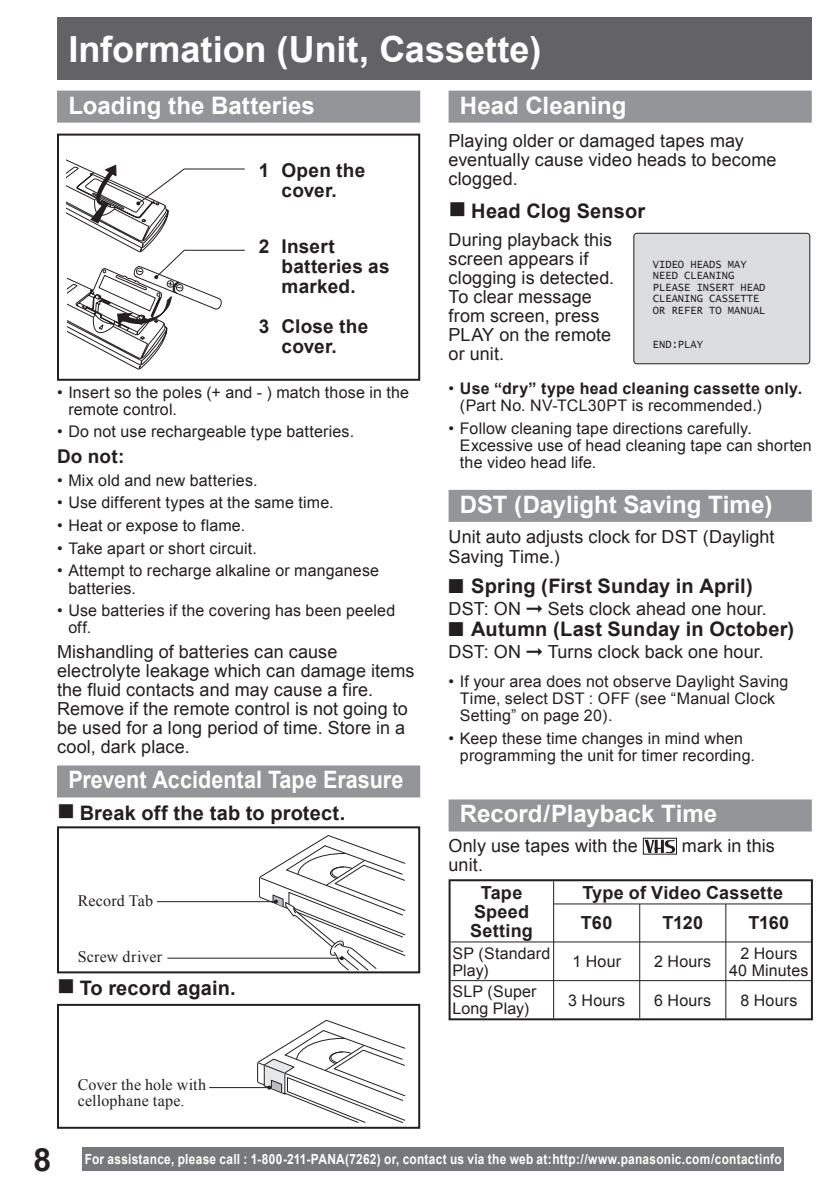
<style>
.page{position:relative;width:839px;height:1190px;background:#fff}
.page>*{position:absolute;margin:0;border:0;box-sizing:border-box;transform-origin:0 0}
.t1{font:700 36px "Arial";color:#fff}
.t2{font:700 32px "Arial";color:#231f20}
.t3{font:700 24px "Arial";color:#fff}
.t4{font:700 24px "Arial";color:#fff;scale:.9 1}
.t5{font:700 20px "Arial";letter-spacing:.01em;color:#231f20}
.t6{font:700 19px/20px "Arial";letter-spacing:.01em;color:#231f20;text-align:center}
.t7{font:18px/19px "Arial";letter-spacing:.005em;color:#231f20}
.t8{font:700 18px/19px "Arial";letter-spacing:.015em;color:#231f20;text-align:center}
.t9{font:16px/17px "Arial";letter-spacing:.01em;color:#231f20}
.t10{font:700 16px/17px "Arial";letter-spacing:.015em;color:#231f20}
.t11{font:16px/16px "Times New Roman";letter-spacing:.01em;color:#231f20}
.t12{font:700 14px "Arial";letter-spacing:.02em;color:#fff;scale:.85 1}
.t13{font:11.6px/11.6px "Lucida Console";color:#231f20;scale:.9 1}
.s1{font-weight:400}
</style>
<div class="page">
<div style="left:57px;top:17px;width:754px;height:63px;background:#636366"></div>
<div style="left:82px;top:1147px;width:701px;height:23px;background:#76787b"></div>
<div style="left:57px;top:134px;width:363px;height:247px;border:2px solid #231f20"></div>
<div style="left:642px;top:838px;width:34px;height:16px;border:1px solid #231f20"></div>
<svg style="left:644px;top:839px;width:30px;height:14px"></svg>
<svg style="left:57px;top:826px;width:364px;height:303px"></svg>
<div style="left:633px;top:233px;width:176px;height:131px;background:#dcdddf;border-radius:3px"></div>
<div style="left:633px;top:233px;width:176px;height:131px;border:1px solid #231f20;border-radius:3px"></div>
<div style="left:57px;top:91px;width:363px;height:32px;background:#939598"></div>
<div style="left:57px;top:765px;width:363px;height:32px;background:#939598"></div>
<div style="left:448px;top:91px;width:363px;height:32px;background:#939598"></div>
<svg style="left:553px;top:881px;width:1px;height:22px"></svg>
<hr style="left:553px;top:903px;width:86px;height:1px;background:#231f20">
<hr style="left:553px;top:904px;width:1px;height:37px;background:#231f20">
<hr style="left:639px;top:903px;width:86px;height:1px;background:#231f20">
<hr style="left:639px;top:904px;width:1px;height:37px;background:#231f20">
<hr style="left:725px;top:903px;width:85px;height:1px;background:#231f20">
<hr style="left:725px;top:904px;width:1px;height:37px;background:#231f20">
<hr style="left:450px;top:941px;width:189px;height:1px;background:#231f20">
<hr style="left:553px;top:942px;width:1px;height:38px;background:#231f20">
<hr style="left:639px;top:941px;width:86px;height:1px;background:#231f20">
<hr style="left:639px;top:942px;width:1px;height:38px;background:#231f20">
<hr style="left:725px;top:941px;width:85px;height:1px;background:#231f20">
<hr style="left:725px;top:942px;width:1px;height:38px;background:#231f20">
<hr style="left:450px;top:980px;width:189px;height:1px;background:#231f20">
<hr style="left:553px;top:981px;width:1px;height:37px;background:#231f20">
<hr style="left:639px;top:980px;width:86px;height:1px;background:#231f20">
<hr style="left:639px;top:981px;width:1px;height:37px;background:#231f20">
<hr style="left:725px;top:980px;width:85px;height:1px;background:#231f20">
<hr style="left:725px;top:981px;width:1px;height:37px;background:#231f20">
<hr style="left:448px;top:879px;width:105px;height:2px;background:#231f20">
<hr style="left:448px;top:881px;width:2px;height:23px;background:#231f20">
<hr style="left:553px;top:879px;width:259px;height:2px;background:#231f20">
<hr style="left:810px;top:881px;width:2px;height:23px;background:#231f20">
<hr style="left:448px;top:904px;width:2px;height:38px;background:#231f20">
<hr style="left:810px;top:904px;width:2px;height:38px;background:#231f20">
<hr style="left:448px;top:942px;width:2px;height:38px;background:#231f20">
<hr style="left:810px;top:942px;width:2px;height:38px;background:#231f20">
<hr style="left:448px;top:980px;width:2px;height:38px;background:#231f20">
<hr style="left:810px;top:980px;width:2px;height:38px;background:#231f20">
<hr style="left:448px;top:1018px;width:364px;height:2px;background:#231f20">
<div style="left:448px;top:799px;width:363px;height:32px;background:#939598"></div>
<svg style="left:67px;top:159px;width:178px;height:210px"></svg>
<div style="left:448px;top:490px;width:363px;height:32px;background:#939598"></div>
<svg style="left:59px;top:979px;width:14px;height:14px"></svg>
<h1 class="t1" style="left:68px;top:30px;width:474px">Information (Unit, Cassette)</h1>
<h3 class="t3" style="left:68px;top:92px;width:248px">Loading the Batteries</h3>
<p class="t6" style="left:259px;top:161px;width:108px">1 Open the cover.</p>
<p class="t6" style="left:281px;top:236px;width:110px;text-align:left;text-indent:-23px">2 Insert batteries as marked.</p>
<p class="t6" style="left:259px;top:316px;width:111px">3 Close the cover.</p>
<p class="t9" style="left:68px;top:384px;width:342px;text-indent:-11px">• Insert so the poles (+ and - ) match those in the remote control.</p>
<p class="t9" style="left:57px;top:423px;width:298px">• Do not use rechargeable type batteries.</p>
<p class="t6" style="left:57px;top:446px;width:69px">Do not:</p>
<p class="t9" style="left:57px;top:472px;width:202px">• Mix old and new batteries.</p>
<p class="t9" style="left:57px;top:494px;width:278px">• Use different types at the same time.</p>
<p class="t9" style="left:57px;top:517px;width:190px">• Heat or expose to flame.</p>
<p class="t9" style="left:57px;top:540px;width:201px">• Take apart or short circuit.</p>
<p class="t9" style="left:68px;top:562px;width:312px;text-indent:-11px">• Attempt to recharge alkaline or manganese batteries.</p>
<p class="t9" style="left:68px;top:602px;width:328px;text-indent:-11px">• Use batteries if the covering has been peeled off.</p>
<p class="t7" style="left:57px;top:642px;width:359px">Mishandling of batteries can cause electrolyte leakage which can damage items the fluid contacts and may cause a fire.<br>Remove if the remote control is not going to be used for a long period of time. Store in a cool, dark place.</p>
<h3 class="t4" style="left:68px;top:766px;width:373px">Prevent Accidental Tape Era sure</h3>
<p class="t5" style="left:80px;top:801px;width:267px">Break off the tab to protect.</p>
<p class="t11" style="left:78px;top:893px;width:77px">Record Tab</p>
<p class="t11" style="left:78px;top:948px;width:86px">Screw driver</p>
<p class="t5" style="left:80px;top:977px;width:157px">To record again.</p>
<p class="t11" style="left:78px;top:1076px;width:130px">Cover the hole with cellophane tape.</p>
<h3 class="t3" style="left:459px;top:92px;width:168px">Head Cleaning</h3>
<p class="t7" style="left:448px;top:131px;width:329px">Playing older or damaged tapes may eventually cause video heads to become clogged.</p>
<p class="t5" style="left:471px;top:200px;width:175px">Head Clog Sensor</p>
<p class="t7" style="left:448px;top:231px;width:167px">During playback this screen appears if clogging is detected.<br>To clear message from screen, press<br>PLAY on the remote or unit.</p>
<p class="t13" style="left:652px;top:259px;width:127px">VIDEO HEADS MAY<br>NEED CLEANING<br>PLEASE INSERT HEAD<br>CLEANING CASSETTE<br>OR REFER TO MANUAL</p>
<p class="t13" style="left:652px;top:339px;width:57px">END:PLAY</p>
<p class="t10" style="left:459px;top:380px;width:343px;text-indent:-11px"><span class="s1">•</span> Use “dry” type head cleaning cassette only. <span class="s1">(Part No. NV-TCL30PT is recommended.)</span></p>
<p class="t9" style="left:459px;top:419px;width:353px;text-indent:-11px">• Follow cleaning tape directions carefully.<br>Excessive use of head cleaning tape can shorten the video head life.</p>
<h3 class="t3" style="left:459px;top:491px;width:314px">DST (Daylight Saving Time)</h3>
<p class="t7" style="left:448px;top:528px;width:327px">Unit auto adjusts clock for DST (Daylight<br>Saving Time.)</p>
<p class="t5" style="left:448px;top:575px;width:305px">■ Spring (First Sunday in April)</p>
<p class="t7" style="left:448px;top:599px;width:320px">DST: ON ➞ Sets clock ahead one hour.</p>
<p class="t5" style="left:448px;top:618px;width:347px">■ Autumn (Last Sunday in October)</p>
<p class="t7" style="left:448px;top:642px;width:316px">DST: ON ➞ Turns clock back one hour.</p>
<p class="t9" style="left:459px;top:673px;width:330px;text-indent:-11px">• If your area does not observe Daylight Saving<br>Time, select DST : OFF (see “Manual Clock<br>Setting” on page 20).</p>
<p class="t9" style="left:459px;top:730px;width:296px;text-indent:-11px">• Keep these time changes in mind when pro gram ming the unit for timer recording.</p>
<h3 class="t3" style="left:459px;top:801px;width:259px">Record/Playback Time</h3>
<p class="t7" style="left:448px;top:836px;width:191px">Only use tapes with the</p>
<p class="t7" style="left:681px;top:836px;width:94px">mark in this</p>
<p class="t7" style="left:448px;top:855px;width:36px">unit.</p>
<p class="t8" style="left:470px;top:883px;width:64px">Tape<br>Speed<br>Setting</p>
<p class="t8" style="left:580px;top:877px;width:204px;line-height:30.8px;text-align:left">Type of Video Cassette<br>T60</p>
<p class="t8" style="left:662px;top:913px;width:42px">T120</p>
<p class="t8" style="left:748px;top:913px;width:42px">T160</p>
<p class="t9" style="left:452px;top:944px;width:99px">SP (Standard<br>Play)</p>
<p class="t9" style="left:572px;top:953px;width:50px">1 Hour</p>
<p class="t9" style="left:654px;top:953px;width:58px">2 Hours</p>
<p class="t9" style="left:728px;top:944px;width:81px;text-align:center">2 Hours<br>40 Minutes</p>
<p class="t9" style="left:452px;top:983px;width:86px">SLP (Super<br>Long Play)</p>
<p class="t9" style="left:568px;top:991px;width:58px">3 Hours</p>
<p class="t9" style="left:654px;top:991px;width:58px">6 Hours</p>
<p class="t9" style="left:740px;top:991px;width:58px">8 Hours</p>
<h2 class="t2" style="left:34px;top:1142px;width:19px">8</h2>
<p class="t12" style="left:85px;top:1151px;width:820px">For assistance, please call : 1-800-211-PANA(7262) or, contact us via the web at:http://www.panasonic.com/contactinfo</p>
</div>
